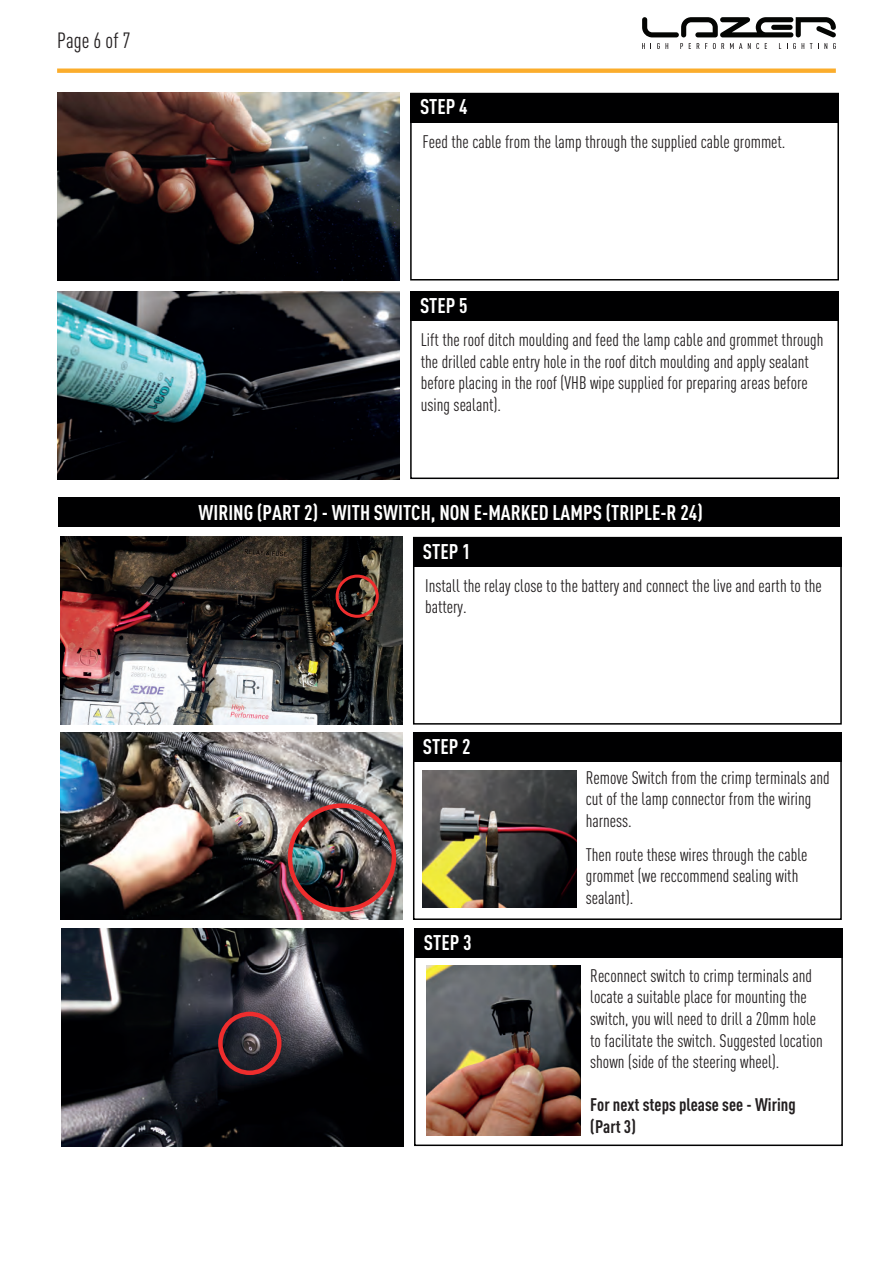
<style>
.page{position:relative;width:893px;height:1263px;background:#fff}
.page>*{position:absolute;margin:0;border:0;box-sizing:border-box;transform-origin:0 0}
.t1{font:condensed 21.75px "DINOT";color:#231f20}
.t2{font:700 condensed 21px "DINOT";color:#fff}
.t3{font:condensed 18px/21.6px "DINOT";color:#231f20}
.t4{font:700 condensed 18px/21.6px "DINOT";color:#231f20}
</style>
<div class="page">
<div style="left:413px;top:732px;width:429px;height:188px;border:2px solid #000001"></div>
<div style="left:410px;top:93px;width:429px;height:187px;border:2px solid #000001"></div>
<div style="left:413px;top:537px;width:429px;height:188px;border:2px solid #000001"></div>
<svg style="left:642px;top:17px;width:194px;height:20px"></svg>
<svg style="left:642px;top:43px;width:3px;height:6px"></svg>
<svg style="left:657px;top:43px;width:11px;height:6px"></svg>
<svg style="left:680px;top:43px;width:3px;height:6px"></svg>
<svg style="left:697px;top:43px;width:2px;height:6px"></svg>
<svg style="left:713px;top:43px;width:11px;height:6px"></svg>
<svg style="left:730px;top:43px;width:12px;height:6px"></svg>
<svg style="left:748px;top:43px;width:11px;height:6px"></svg>
<svg style="left:787px;top:43px;width:9px;height:6px"></svg>
<svg style="left:802px;top:43px;width:2px;height:6px"></svg>
<svg style="left:810px;top:43px;width:2px;height:6px"></svg>
<svg style="left:818px;top:43px;width:9px;height:6px"></svg>
<svg style="left:833px;top:43px;width:3px;height:6px"></svg>
<div style="left:57px;top:68px;width:779px;height:5px;background:#fbad2c"></div>
<div style="left:410px;top:93px;width:429px;height:29px;background:#000001"></div>
<div style="left:413px;top:537px;width:429px;height:29px;background:#000001"></div>
<img style="left:57px;top:291px;width:343px;height:188px">
<img style="left:60px;top:732px;width:342px;height:188px">
<img style="left:61px;top:928px;width:343px;height:218px">
<img style="left:57px;top:93px;width:343px;height:187px">
<img style="left:60px;top:537px;width:342px;height:188px">
<div style="left:410px;top:291px;width:429px;height:30px;background:#000001"></div>
<div style="left:413px;top:732px;width:429px;height:30px;background:#000001"></div>
<div style="left:414px;top:928px;width:429px;height:29px;background:#000001"></div>
<div style="left:410px;top:291px;width:429px;height:188px;border:2px solid #000001"></div>
<div style="left:414px;top:928px;width:429px;height:218px;border:2px solid #000001"></div>
<div style="left:59px;top:497px;width:781px;height:30px;background:#000001"></div>
<div style="left:336px;top:575px;width:43px;height:43px;border:3px solid #ee2d2d;border-radius:50%"></div>
<img style="left:290px;top:806px;width:104px;height:103px;border-radius:52px">
<div style="left:288px;top:803px;width:108px;height:109px;border:4px solid #ee2d2d;border-radius:50%"></div>
<div style="left:218px;top:1012px;width:63px;height:63px;border:4px solid #ee2d2d;border-radius:50%"></div>
<img style="left:423px;top:770px;width:154px;height:138px">
<img style="left:426px;top:965px;width:154px;height:170px">
<p class="t1" style="left:57px;top:27px;width:75px">Page 6 of 7</p>
<p class="t2" style="left:420px;top:94px;width:49px">STEP 4</p>
<p class="t3" style="left:422px;top:130px;width:365px">Feed the cable from the lamp through the supplied cable grommet.</p>
<p class="t2" style="left:420px;top:293px;width:49px">STEP 5</p>
<p class="t3" style="left:421px;top:329px;width:404px">Lift the roof ditch moulding and feed the lamp cable and grommet through the drilled cable entry hole in the roof ditch moulding and apply sealant before placing in the roof (VHB wipe supplied for preparing areas before using sealant).</p>
<p class="t2" style="left:199px;top:500px;width:506px">WIRING (PART 2) - WITH SWITCH, NON E-MARKED LAMPS (TRIPLE-R 24)</p>
<p class="t2" style="left:423px;top:538px;width:49px">STEP 1</p>
<p class="t3" style="left:425px;top:574px;width:398px">Install the relay close to the battery and connect the live and earth to the battery.</p>
<p class="t2" style="left:423px;top:734px;width:49px">STEP 2</p>
<p class="t2" style="left:424px;top:929px;width:49px">STEP 3</p>
<p class="t3" style="left:586px;top:766px;width:246px">Remove Switch from the crimp terminals and cut of the lamp connector from the wiring harness.</p>
<p class="t3" style="left:586px;top:843px;width:223px">Then route these wires through the cable grommet (we reccommend sealing with sealant).</p>
<p class="t3" style="left:590px;top:964px;width:234px">Reconnect switch to crimp terminals and locate a suitable place for mounting the switch, you will need to drill a 20mm hole to facilitate the switch. Suggested location shown (side of the steering wheel).</p>
<p class="t4" style="left:590px;top:1094px;width:207px">For next steps please see - Wiring (Part 3)</p>
</div>
